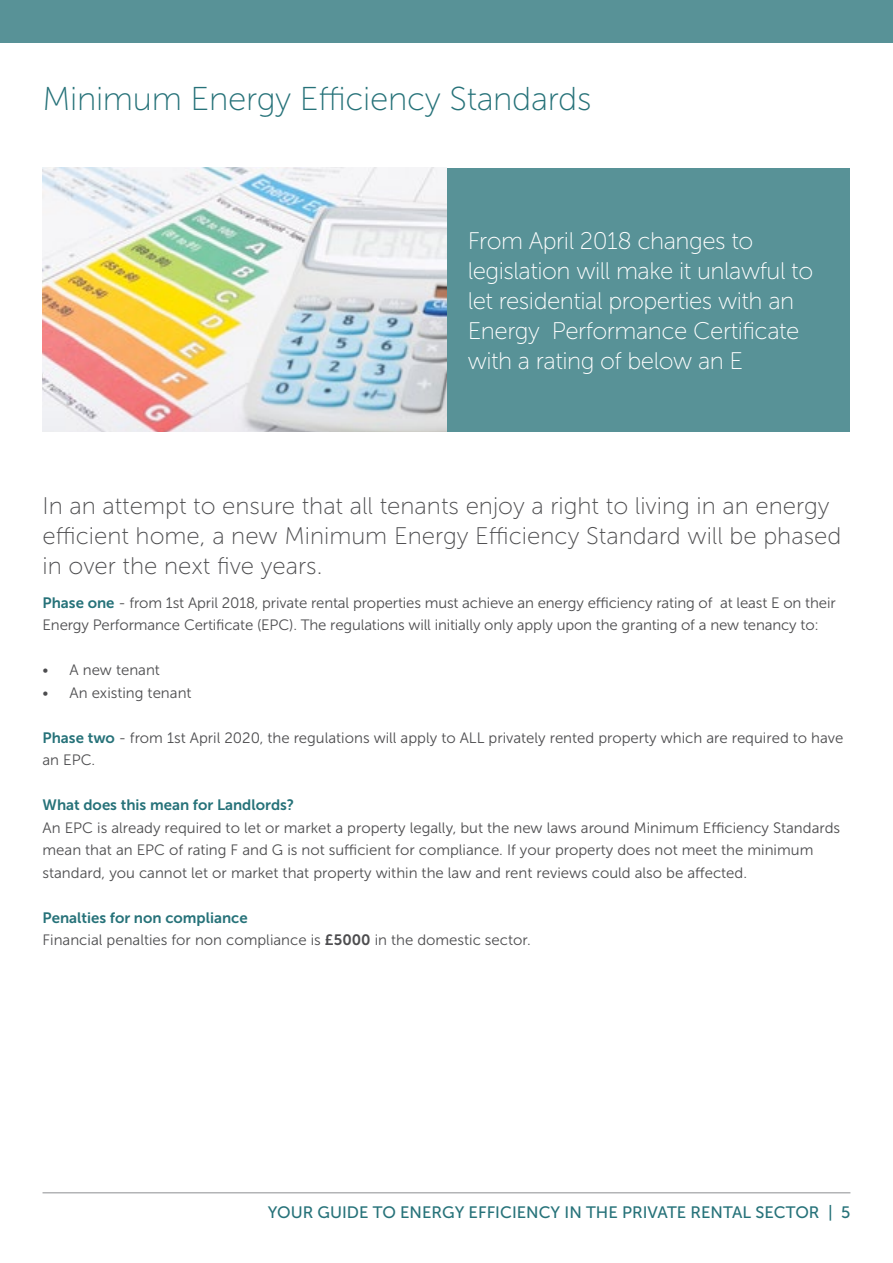
<style>
.page{position:relative;width:893px;height:1263px;background:#fff}
.page>*{position:absolute;margin:0;border:0;box-sizing:border-box;transform-origin:0 0}
.t1{font:33px "Museo Sans 100";letter-spacing:-.01em;color:#267279}
.t2{font:24px/30px "Museo Sans 100";color:#4d4d4f}
.t3{font:24px/30px "Museo Sans 100";letter-spacing:-.02em;color:#fff}
.t4{font:16.5px "Museo Sans 500";color:#267279}
.t5{font:15px/22.5px "Museo Sans 300";color:#4d4d4f}
.t6{font:15px "Museo Sans 700";color:#267279}
.s1{font-family:"Museo Sans 700";color:#267279}
.s2{font-family:"Museo Sans 700"}
</style>
<div class="page">
<hr style="left:43px;top:1192px;width:807px;height:1px;background:#939598">
<div style="left:0;top:0;width:893px;height:43px;background:#589297"></div>
<div style="left:446px;top:168px;width:404px;height:264px;background:#589297"></div>
<img style="left:43px;top:168px;width:403px;height:264px">
<h1 class="t1" style="left:43px;top:81px;width:550px">Minimum Energy Efficiency Standards</h1>
<h2 class="t3" style="left:468px;top:226px;width:347px">From April 2018 changes to legislation will make it unlawful to let residential properties with an<br>Energy Performance Certificate with a rating of below an E</h2>
<h2 class="t2" style="left:43px;top:491px;width:800px">In an attempt to ensure that all tenants enjoy a right to living in an energy efficient home, a new Minimum Energy Efficiency Standard will be phased in over the next five years.</h2>
<p class="t5" style="left:43px;top:591px;width:795px"><span class="s1">Phase one</span> - from 1st April 2018, private rental properties must achieve an energy efficiency rating of at least E on their<br>Energy Performance Certificate (EPC). The regulations will initially only apply upon the granting of a new tenancy to:</p>
<p class="t5" style="left:43px;top:659px;width:119px">• A new tenant</p>
<p class="t5" style="left:43px;top:681px;width:151px">• An existing tenant</p>
<p class="t5" style="left:43px;top:726px;width:802px"><span class="s1">Phase two</span> - from 1st April 2020, the regulations will apply to ALL privately rented property which are required to have an EPC.</p>
<p class="t6" style="left:43px;top:796px;width:253px">What does this mean for Landlords?</p>
<p class="t5" style="left:43px;top:816px;width:799px">An EPC is already required to let or market a property legally, but the new laws around Minimum Efficiency Standards mean that an EPC of rating F and G is not sufficient for compliance. If your property does not meet the minimum standard, you cannot let or market that property within the law and rent reviews could also be affected.</p>
<p class="t6" style="left:43px;top:909px;width:207px">Penalties for non compliance</p>
<p class="t5" style="left:43px;top:929px;width:490px">Financial penalties for non compliance is <span class="s2">£5000</span> in the domestic sector.</p>
<p class="t4" style="left:268px;top:1203px;width:584px">YOUR GUIDE TO ENERGY EFFICIENCY IN THE PRIVATE RENTAL SECTOR | 5</p>
</div>
